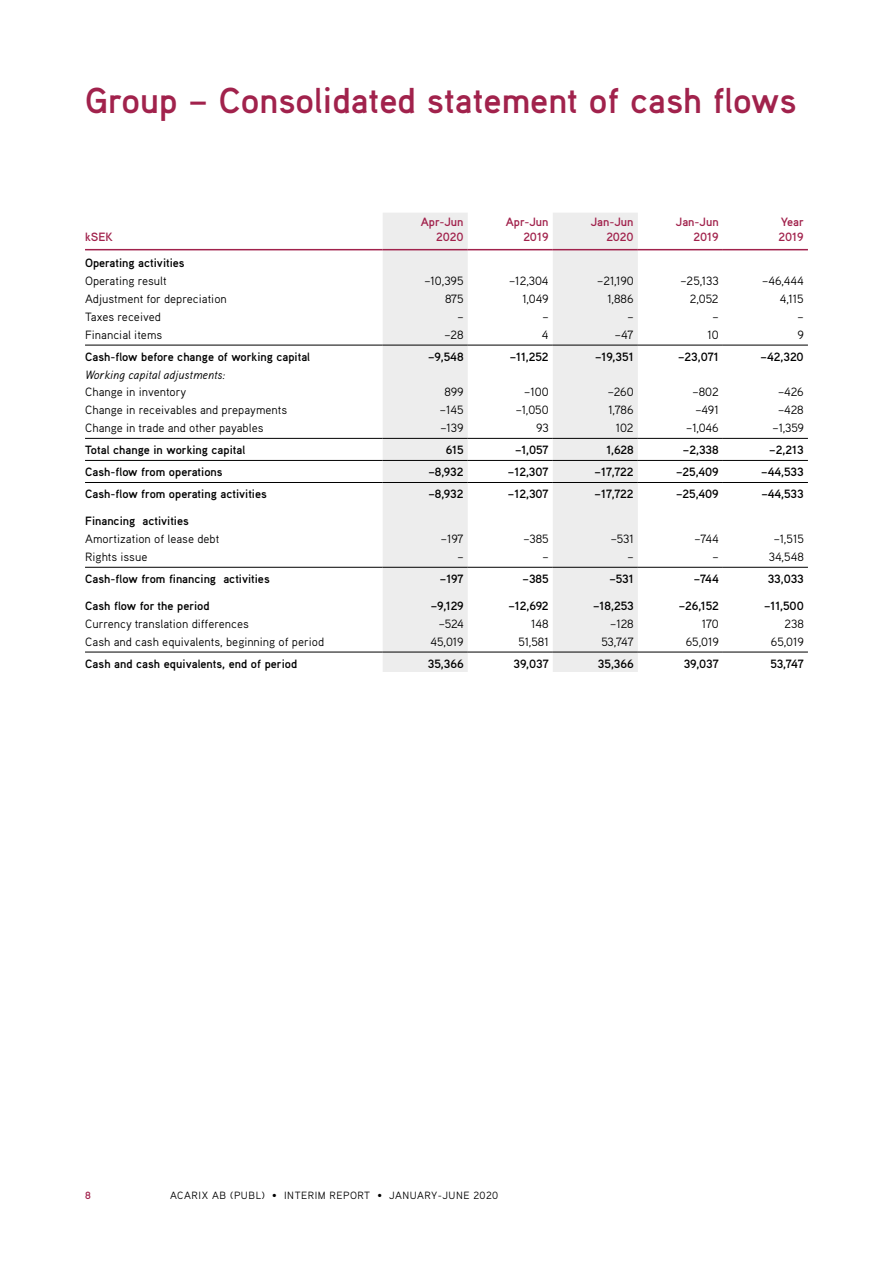
<style>
.page{position:relative;width:893px;height:1263px;background:#fff}
.page>*{position:absolute;margin:0;border:0;box-sizing:border-box;transform-origin:0 0}
.t1{font:700 36px "Aaux Pro OT";color:#a1224c}
.t2{font:12px "Aaux Pro OT";color:#000}
.t3{font:700 12px "Aaux Pro OT";color:#000}
.t4{font:700 12px/15px "Aaux Pro OT";color:#a1224c;text-align:right}
.t5{font:italic 12px "Aaux Pro OT";color:#000}
.t6{font:10.5px "Aaux Pro OT";letter-spacing:.05em;color:#000}
.t7{font:700 10.5px "Aaux Pro OT";color:#a1224c}
</style>
<div class="page">
<svg style="left:383px;top:213px;width:255px;height:459px;fill:#ededed"></svg>
<hr style="left:468px;top:249px;width:85px;height:1px;background:#a1224c">
<hr style="left:638px;top:249px;width:85px;height:1px;background:#a1224c">
<hr style="left:383px;top:249px;width:85px;height:1px;background:#a1224c">
<hr style="left:553px;top:249px;width:85px;height:1px;background:#a1224c">
<hr style="left:723px;top:249px;width:85px;height:1px;background:#a1224c">
<hr style="left:85px;top:345px;width:298px;height:1px;background:#000">
<hr style="left:383px;top:345px;width:85px;height:1px;background:#000">
<hr style="left:468px;top:345px;width:85px;height:1px;background:#000">
<hr style="left:553px;top:345px;width:85px;height:1px;background:#000">
<hr style="left:638px;top:345px;width:85px;height:1px;background:#000">
<hr style="left:723px;top:345px;width:85px;height:1px;background:#000">
<hr style="left:85px;top:652px;width:298px;height:1px;background:#000">
<hr style="left:383px;top:652px;width:85px;height:1px;background:#000">
<hr style="left:468px;top:652px;width:85px;height:1px;background:#000">
<hr style="left:553px;top:652px;width:85px;height:1px;background:#000">
<hr style="left:638px;top:652px;width:85px;height:1px;background:#000">
<hr style="left:723px;top:652px;width:85px;height:1px;background:#000">
<hr style="left:85px;top:482px;width:298px;height:1px;background:#000">
<hr style="left:383px;top:482px;width:85px;height:1px;background:#000">
<hr style="left:468px;top:482px;width:85px;height:1px;background:#000">
<hr style="left:553px;top:482px;width:85px;height:1px;background:#000">
<hr style="left:638px;top:482px;width:85px;height:1px;background:#000">
<hr style="left:723px;top:482px;width:85px;height:1px;background:#000">
<hr style="left:85px;top:438px;width:298px;height:1px;background:#000">
<hr style="left:383px;top:438px;width:85px;height:1px;background:#000">
<hr style="left:468px;top:438px;width:85px;height:1px;background:#000">
<hr style="left:553px;top:438px;width:85px;height:1px;background:#000">
<hr style="left:638px;top:438px;width:85px;height:1px;background:#000">
<hr style="left:723px;top:438px;width:85px;height:1px;background:#000">
<hr style="left:85px;top:460px;width:298px;height:1px;background:#000">
<hr style="left:383px;top:460px;width:85px;height:1px;background:#000">
<hr style="left:468px;top:460px;width:85px;height:1px;background:#000">
<hr style="left:553px;top:460px;width:85px;height:1px;background:#000">
<hr style="left:638px;top:460px;width:85px;height:1px;background:#000">
<hr style="left:723px;top:460px;width:85px;height:1px;background:#000">
<hr style="left:85px;top:567px;width:298px;height:1px;background:#000">
<hr style="left:383px;top:567px;width:85px;height:1px;background:#000">
<hr style="left:468px;top:567px;width:85px;height:1px;background:#000">
<hr style="left:553px;top:567px;width:85px;height:1px;background:#000">
<hr style="left:638px;top:567px;width:85px;height:1px;background:#000">
<hr style="left:723px;top:567px;width:85px;height:1px;background:#000">
<hr style="left:85px;top:249px;width:298px;height:1px;background:#a1224c">
<h1 class="t1" style="left:85px;top:77px;width:713px">Group – Consolidated statement of cash flows</h1>
<p class="t4" style="left:85px;top:229px;width:29px">kSEK</p>
<p class="t4" style="left:421px;top:214px;width:44px">Apr-Jun<br>2020</p>
<p class="t4" style="left:506px;top:214px;width:44px">Apr-Jun<br>2019</p>
<p class="t4" style="left:591px;top:214px;width:44px">Jan-Jun<br>2020</p>
<p class="t4" style="left:676px;top:214px;width:44px">Jan-Jun<br>2019</p>
<p class="t4" style="left:779px;top:214px;width:27px;text-align:left">Year<br>2019</p>
<p class="t3" style="left:85px;top:256px;width:101px">Operating activities</p>
<p class="t2" style="left:85px;top:274px;width:83px">Operating result</p>
<p class="t2" style="left:424px;top:274px;width:41px">–10,395</p>
<p class="t2" style="left:509px;top:274px;width:41px">–12,304</p>
<p class="t2" style="left:597px;top:274px;width:38px">–21,190</p>
<p class="t2" style="left:680px;top:274px;width:40px">–25,133</p>
<p class="t2" style="left:762px;top:274px;width:43px">–46,444</p>
<p class="t2" style="left:85px;top:291px;width:143px">Adjustment for depreciation</p>
<p class="t2" style="left:445px;top:291px;width:20px">875</p>
<p class="t2" style="left:523px;top:291px;width:27px">1,049</p>
<p class="t2" style="left:607px;top:291px;width:28px">1,886</p>
<p class="t2" style="left:690px;top:291px;width:30px">2,052</p>
<p class="t2" style="left:780px;top:291px;width:25px">4,115</p>
<p class="t2" style="left:85px;top:309px;width:77px">Taxes received</p>
<p class="t2" style="left:457px;top:309px;width:8px">–</p>
<p class="t2" style="left:542px;top:309px;width:8px">–</p>
<p class="t2" style="left:627px;top:309px;width:8px">–</p>
<p class="t2" style="left:712px;top:309px;width:8px">–</p>
<p class="t2" style="left:798px;top:309px;width:8px">–</p>
<p class="t2" style="left:85px;top:327px;width:79px">Financial items</p>
<p class="t2" style="left:444px;top:327px;width:21px">–28</p>
<p class="t2" style="left:542px;top:327px;width:8px">4</p>
<p class="t2" style="left:615px;top:327px;width:20px">–47</p>
<p class="t2" style="left:707px;top:327px;width:13px">10</p>
<p class="t2" style="left:797px;top:327px;width:8px">9</p>
<p class="t3" style="left:85px;top:349px;width:227px">Cash-flow before change of working capital</p>
<p class="t3" style="left:428px;top:349px;width:37px">–9,548</p>
<p class="t3" style="left:510px;top:349px;width:40px">–11,252</p>
<p class="t3" style="left:595px;top:349px;width:40px">–19,351</p>
<p class="t3" style="left:678px;top:349px;width:42px">–23,071</p>
<p class="t3" style="left:761px;top:349px;width:45px">–42,320</p>
<p class="t5" style="left:85px;top:367px;width:142px">Working capital adjustments:</p>
<p class="t2" style="left:85px;top:385px;width:103px">Change in inventory</p>
<p class="t2" style="left:445px;top:385px;width:20px">899</p>
<p class="t2" style="left:524px;top:385px;width:26px">–100</p>
<p class="t2" style="left:608px;top:385px;width:27px">–260</p>
<p class="t2" style="left:693px;top:385px;width:28px">–802</p>
<p class="t2" style="left:778px;top:385px;width:27px">–426</p>
<p class="t2" style="left:85px;top:402px;width:204px">Change in receivables and prepayments</p>
<p class="t2" style="left:440px;top:402px;width:25px">–145</p>
<p class="t2" style="left:516px;top:402px;width:34px">–1,050</p>
<p class="t2" style="left:609px;top:402px;width:27px">1,786</p>
<p class="t2" style="left:695px;top:402px;width:25px">–491</p>
<p class="t2" style="left:778px;top:402px;width:27px">–428</p>
<p class="t2" style="left:85px;top:420px;width:180px">Change in trade and other payables</p>
<p class="t2" style="left:440px;top:420px;width:25px">–139</p>
<p class="t2" style="left:536px;top:420px;width:14px">93</p>
<p class="t2" style="left:616px;top:420px;width:19px">102</p>
<p class="t2" style="left:686px;top:420px;width:34px">–1,046</p>
<p class="t2" style="left:772px;top:420px;width:33px">–1,359</p>
<p class="t3" style="left:85px;top:442px;width:162px">Total change in working capital</p>
<p class="t3" style="left:446px;top:442px;width:19px">615</p>
<p class="t3" style="left:515px;top:442px;width:35px">–1,057</p>
<p class="t3" style="left:607px;top:442px;width:29px">1,628</p>
<p class="t3" style="left:683px;top:442px;width:37px">–2,338</p>
<p class="t3" style="left:769px;top:442px;width:36px">–2,213</p>
<p class="t3" style="left:85px;top:464px;width:139px">Cash-flow from operations</p>
<p class="t3" style="left:428px;top:464px;width:37px">–8,932</p>
<p class="t3" style="left:508px;top:464px;width:42px">–12,307</p>
<p class="t3" style="left:595px;top:464px;width:41px">–17,722</p>
<p class="t3" style="left:676px;top:464px;width:44px">–25,409</p>
<p class="t3" style="left:761px;top:464px;width:44px">–44,533</p>
<p class="t3" style="left:85px;top:486px;width:183px">Cash-flow from operating activities</p>
<p class="t3" style="left:428px;top:486px;width:37px">–8,932</p>
<p class="t3" style="left:508px;top:486px;width:42px">–12,307</p>
<p class="t3" style="left:595px;top:486px;width:41px">–17,722</p>
<p class="t3" style="left:676px;top:486px;width:44px">–25,409</p>
<p class="t3" style="left:761px;top:486px;width:44px">–44,533</p>
<p class="t3" style="left:85px;top:513px;width:105px">Financing activities</p>
<p class="t2" style="left:85px;top:531px;width:136px">Amortization of lease debt</p>
<p class="t2" style="left:441px;top:531px;width:24px">–197</p>
<p class="t2" style="left:523px;top:531px;width:27px">–385</p>
<p class="t2" style="left:611px;top:531px;width:24px">–531</p>
<p class="t2" style="left:694px;top:531px;width:26px">–744</p>
<p class="t2" style="left:774px;top:531px;width:32px">–1,515</p>
<p class="t2" style="left:85px;top:549px;width:64px">Rights issue</p>
<p class="t2" style="left:457px;top:549px;width:8px">–</p>
<p class="t2" style="left:542px;top:549px;width:8px">–</p>
<p class="t2" style="left:628px;top:549px;width:8px">–</p>
<p class="t2" style="left:713px;top:549px;width:8px">–</p>
<p class="t2" style="left:769px;top:549px;width:36px">34,548</p>
<p class="t3" style="left:85px;top:571px;width:186px">Cash-flow from financing activities</p>
<p class="t3" style="left:440px;top:571px;width:25px">–197</p>
<p class="t3" style="left:522px;top:571px;width:28px">–385</p>
<p class="t3" style="left:609px;top:571px;width:26px">–531</p>
<p class="t3" style="left:694px;top:571px;width:27px">–744</p>
<p class="t3" style="left:768px;top:571px;width:38px">33,033</p>
<p class="t3" style="left:85px;top:598px;width:126px">Cash flow for the period</p>
<p class="t3" style="left:431px;top:598px;width:34px">–9,129</p>
<p class="t3" style="left:508px;top:598px;width:42px">–12,692</p>
<p class="t3" style="left:593px;top:598px;width:42px">–18,253</p>
<p class="t3" style="left:679px;top:598px;width:42px">–26,152</p>
<p class="t3" style="left:764px;top:598px;width:41px">–11,500</p>
<p class="t2" style="left:85px;top:616px;width:165px">Currency translation differences</p>
<p class="t2" style="left:439px;top:616px;width:26px">–524</p>
<p class="t2" style="left:531px;top:616px;width:19px">148</p>
<p class="t2" style="left:610px;top:616px;width:25px">–128</p>
<p class="t2" style="left:702px;top:616px;width:19px">170</p>
<p class="t2" style="left:785px;top:616px;width:21px">238</p>
<p class="t2" style="left:85px;top:634px;width:241px">Cash and cash equivalents, beginning of period</p>
<p class="t2" style="left:430px;top:634px;width:35px">45,019</p>
<p class="t2" style="left:518px;top:634px;width:32px">51,581</p>
<p class="t2" style="left:601px;top:634px;width:34px">53,747</p>
<p class="t2" style="left:686px;top:634px;width:35px">65,019</p>
<p class="t2" style="left:771px;top:634px;width:35px">65,019</p>
<p class="t3" style="left:85px;top:656px;width:213px">Cash and cash equivalents, end of period</p>
<p class="t3" style="left:428px;top:656px;width:37px">35,366</p>
<p class="t3" style="left:514px;top:656px;width:37px">39,037</p>
<p class="t3" style="left:598px;top:656px;width:37px">35,366</p>
<p class="t3" style="left:684px;top:656px;width:37px">39,037</p>
<p class="t3" style="left:770px;top:656px;width:35px">53,747</p>
<p class="t7" style="left:85px;top:1188px;width:7px">8</p>
<p class="t6" style="left:170px;top:1188px;width:330px">ACARIX AB (PUBL) • INTERIM REPORT • JANUARY-JUNE 2020</p>
</div>
